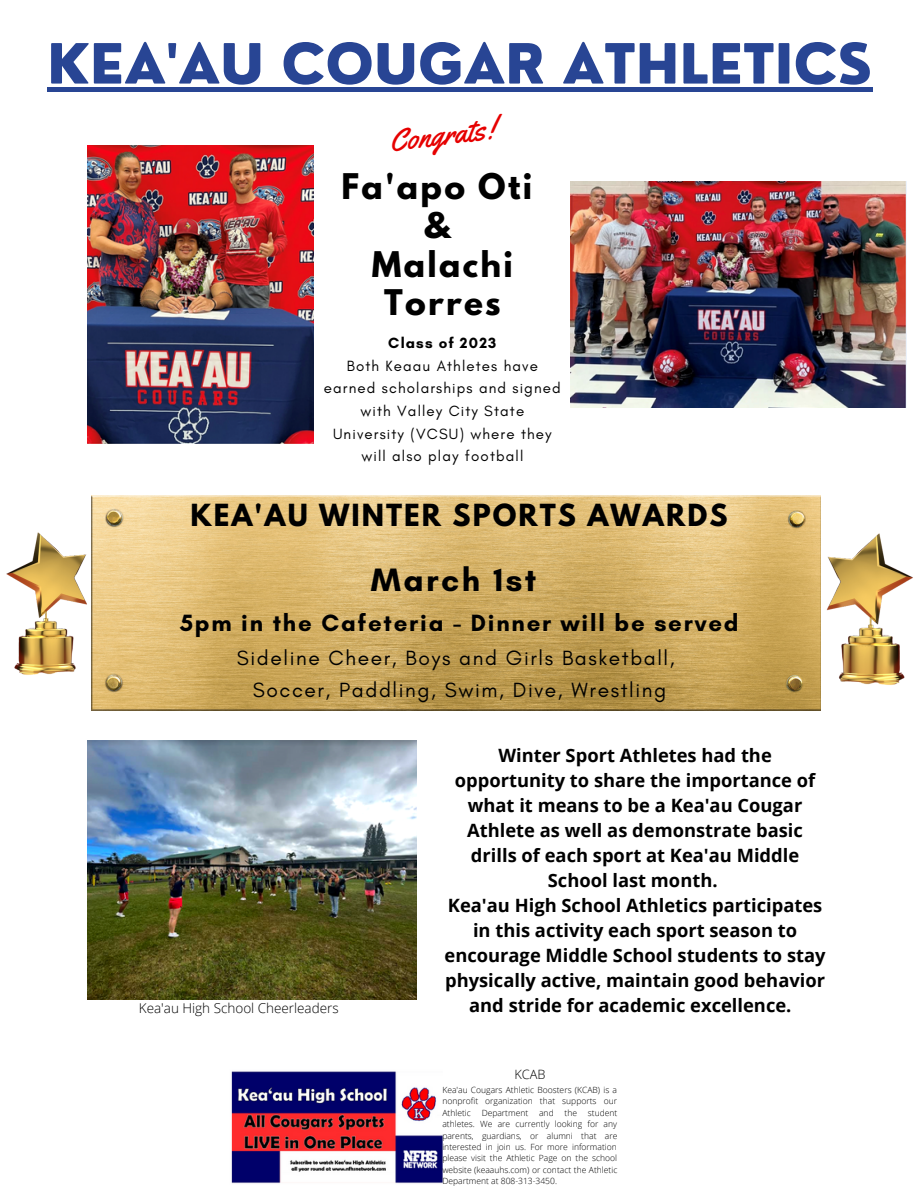
<style>
.page{position:relative;width:918px;height:1188px;background:#fff}
.page>*{position:absolute;margin:0;border:0;box-sizing:border-box;transform-origin:0 0}
.t1{font:800 54px "Nourd";color:#284594}
.t2{font:700 33px "Glacial Indifference";letter-spacing:.075em;color:#000}
.t3{font:700 31.35px/38.7px "League Spartan";letter-spacing:.075em;color:#000;text-align:center}
.t4{font:31.35px "Yellowtail";color:#e60000}
.t5{font:700 27px "League Spartan";letter-spacing:.075em;color:#000}
.t6{font:700 24px "Glacial Indifference";letter-spacing:.075em;color:#000}
.t7{font:21px/31.5px "Glacial Indifference";letter-spacing:.075em;color:#000;text-align:center}
.t8{font:700 18.3px/25px "Open Sans";color:#000;text-align:center}
.t9{font:15.15px/22.6px "Glacial Indifference";letter-spacing:.075em;color:#000;text-align:center}
.t10{font:700 15.15px "Glacial Indifference";letter-spacing:.075em;color:#000}
.t11{font:300 13.5px "Open Sans";color:#000}
.t12{font:300 12.75px "Open Sans";color:#000}
.t13{font:300 8.55px/11.4px "Open Sans";color:#000;text-align:justify}
</style>
<div class="page">
<img style="left:231px;top:1071px;width:211px;height:113px">
<img style="left:571px;top:181px;width:335px;height:226px">
<img style="left:87px;top:741px;width:330px;height:258px">
<img style="left:92px;top:496px;width:729px;height:215px">
<img style="left:826px;top:533px;width:87px;height:152px">
<img style="left:6px;top:532px;width:81px;height:143px">
<img style="left:87px;top:145px;width:226px;height:299px">
<hr style="left:47px;top:87px;width:826px;height:4px;background:#284594">
<h1 class="t1" style="left:47px;top:30px;width:826px">KEA'AU COUGAR ATHLETICS</h1>
<h3 class="t4" style="left:387px;top:121px;width:108px;rotate:-7deg">Congrats!</h3>
<h3 class="t3" style="left:342px;top:171px;width:192px">Fa'apo Oti &amp;<br>Malachi<br>Torres</h3>
<p class="t10" style="left:388px;top:334px;width:110px">Class of 2023</p>
<p class="t9" style="left:324px;top:354px;width:239px">Both Keaau Athletes have earned scholarships and signed with Valley City State<br>University (VCSU) where they will also play football</p>
<h3 class="t5" style="left:191px;top:502px;width:538px">KEA'AU WINTER SPORTS AWARDS</h3>
<h2 class="t2" style="left:371px;top:559px;width:167px">March 1st</h2>
<h3 class="t6" style="left:180px;top:609px;width:560px">5pm in the Cafeteria - Dinner will be served</h3>
<p class="t7" style="left:237px;top:642px;width:439px">Sideline Cheer, Boys and Girls Basketball,<br>Soccer, Paddling, Swim, Dive, Wrestling</p>
<p class="t8" style="left:445px;top:742px;width:383px">Winter Sport Athletes had the opportunity to share the importance of what it means to be a Kea'au Cougar Athlete as well as demonstrate basic drills of each sport at Kea'au Middle School last month.<br>Kea'au High School Athletics participates in this activity each sport season to encourage Middle School students to stay physically active, maintain good behavior</p>
<p class="t11" style="left:139px;top:999px;width:201px">Kea'au High School Cheerleaders</p>
<p class="t8" style="left:469px;top:992px;width:324px">and stride for academic excellence.</p>
<p class="t12" style="left:514px;top:1066px;width:33px">KCAB</p>
<p class="t13" style="left:442px;top:1084px;width:176px">Kea'au Cougars Athletic Boosters (KCAB) is a nonprofit organization that supports our Athletic</p>
<p class="t13" style="left:442px;top:1107px;width:177px;text-indent:146px">student athletes. We are currently looking for any parents, guardians, or alumni that are interested in join us. For more information please visit the Athletic Page on the school website (keaauhs.com) or contact the Athletic Department at 808-313-3450.</p>
<p class="t13" style="left:482px;top:1107px;width:48px">Department</p>
<p class="t13" style="left:539px;top:1107px;width:16px">and</p>
<p class="t13" style="left:565px;top:1107px;width:14px">the</p>
</div>
